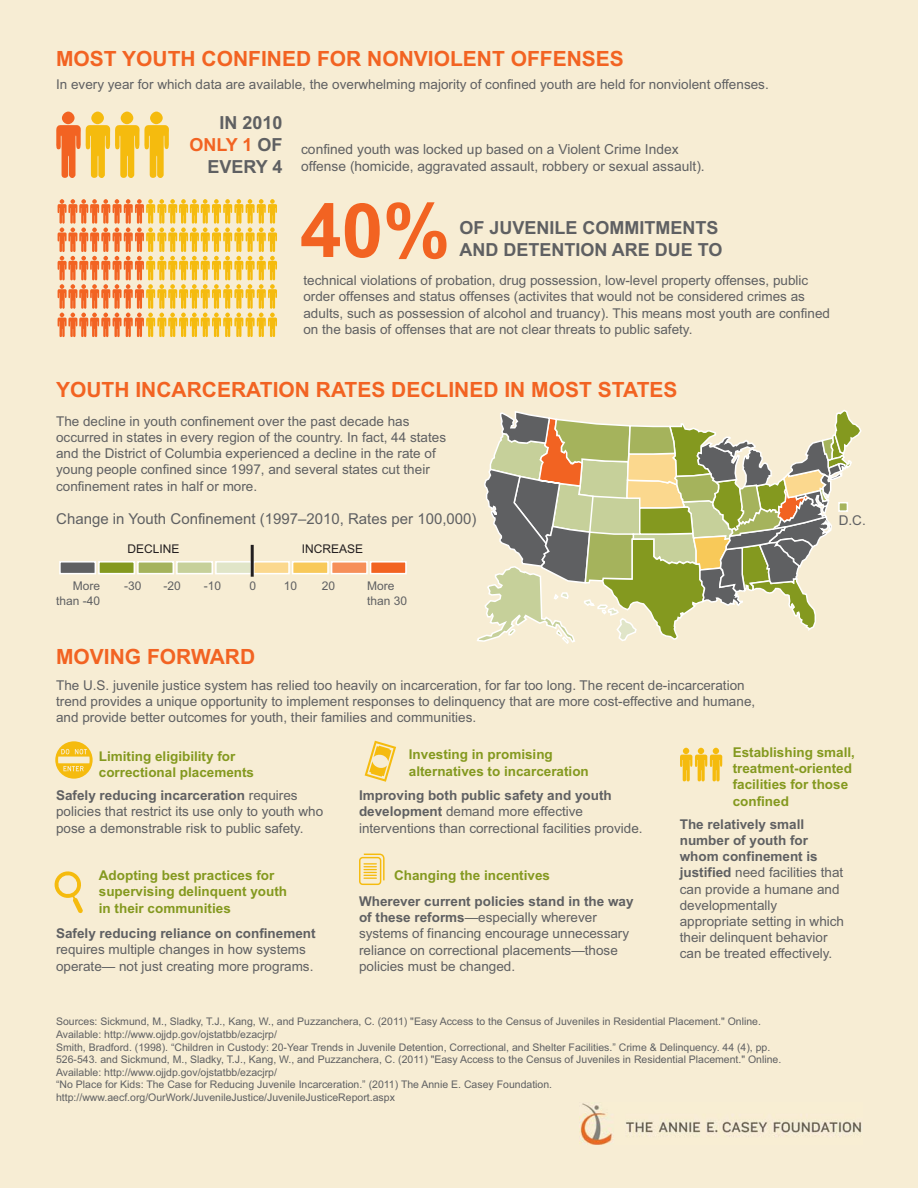
<style>
.page{position:relative;width:918px;height:1188px;background:#f7edd4}
.page>*{position:absolute;margin:0;border:0;box-sizing:border-box;transform-origin:0 0}
.t1{font:700 75px "Arial";color:#f26322}
.t2{font:700 21px "Arial";color:#f26322}
.t3{font:700 18px/21.6px "Arial";color:#5f6062;text-align:right}
.t4{font:15px "Arial";color:#5f6062}
.t5{font:13.8px/16.6px "Arial";color:#5f6062}
.t6{font:13.5px/16.2px "Arial";color:#5f6062}
.t7{font:700 13.5px/16.2px "Arial";color:#84991f}
.t8{font:12px/14.4px "Arial";color:#5f6062;text-align:right}
.t9{font:12px "Arial";color:#231f20}
.t10{font:10.5px/12.6px "Arial";color:#5f6062}
.s1{color:#f26322}
.s2{font-weight:700}
</style>
<div class="page">
<svg style="left:56px;top:112px;width:113px;height:66px"></svg>
<svg style="left:57px;top:199px;width:220px;height:138px"></svg>
<svg style="left:55px;top:741px;width:38px;height:38px"></svg>
<svg style="left:359px;top:854px;width:26px;height:31px"></svg>
<svg style="left:680px;top:748px;width:42px;height:33px"></svg>
<svg style="left:365px;top:741px;width:31px;height:41px"></svg>
<svg style="left:54px;top:871px;width:29px;height:42px"></svg>
<img style="left:579px;top:1103px;width:283px;height:42px">
<div style="left:216px;top:562px;width:35px;height:12px;background:#e0e5c8"></div>
<div style="left:215px;top:561px;width:37px;height:13px;border:2px solid #fff"></div>
<div style="left:177px;top:562px;width:35px;height:12px;background:#c6d09a"></div>
<div style="left:176px;top:561px;width:37px;height:13px;border:2px solid #fff"></div>
<div style="left:138px;top:562px;width:35px;height:12px;background:#a5b35c"></div>
<div style="left:137px;top:561px;width:37px;height:13px;border:2px solid #fff"></div>
<div style="left:99px;top:562px;width:35px;height:12px;background:#84991f"></div>
<div style="left:98px;top:561px;width:37px;height:13px;border:2px solid #fff"></div>
<div style="left:60px;top:562px;width:35px;height:12px;background:#5f6062"></div>
<div style="left:59px;top:561px;width:37px;height:13px;border:2px solid #fff"></div>
<div style="left:371px;top:562px;width:35px;height:12px;background:#f26322"></div>
<div style="left:370px;top:561px;width:37px;height:13px;border:2px solid #fff"></div>
<div style="left:332px;top:562px;width:35px;height:12px;background:#f68f59"></div>
<div style="left:331px;top:561px;width:37px;height:13px;border:2px solid #fff"></div>
<div style="left:293px;top:562px;width:35px;height:12px;background:#f8c959"></div>
<div style="left:292px;top:561px;width:37px;height:13px;border:2px solid #fff"></div>
<div style="left:254px;top:562px;width:35px;height:12px;background:#fbd88e"></div>
<div style="left:253px;top:561px;width:37px;height:13px;border:2px solid #fff"></div>
<hr style="left:251px;top:545px;width:3px;height:32px;background:#231f20">
<svg style="left:477px;top:410px;width:385px;height:234px"></svg>
<div style="left:839px;top:503px;width:8px;height:8px;background:#a5b35c"></div>
<div style="left:838px;top:502px;width:10px;height:10px;border:2px solid #fff"></div>
<p class="t2" style="left:56px;top:51px;width:569px">MOST YOUTH CONFINED FOR NONVIOLENT OFFENSES</p>
<p class="t6" style="left:56px;top:77px;width:714px">In every year for which data are available, the overwhelming majority of confined youth are held for nonviolent offenses.</p>
<p class="t3" style="left:219px;top:113px;width:65px">IN 2010</p>
<p class="t3" style="left:189px;top:136px;width:95px"><span class="s1">ONLY 1</span> OF<br>EVERY 4</p>
<p class="t5" style="left:301px;top:143px;width:405px">confined youth was locked up based on a Violent Crime Index offense (homicide, aggravated assault, robbery or sexual assault).</p>
<p class="t1" style="left:300px;top:203px;width:152px">40%</p>
<p class="t3" style="left:460px;top:219px;width:261px">OF JUVENILE COMMITMENTS</p>
<p class="t3" style="left:460px;top:240px;width:265px">AND DETENTION ARE DUE TO</p>
<p class="t6" style="left:303px;top:274px;width:528px">technical violations of probation, drug possession, low-level property offenses, public order offenses and status offenses (activites that would not be considered crimes as adults, such as possession of alcohol and truancy). This means most youth are confined on the basis of offenses that are not clear threats to public safety.</p>
<p class="t2" style="left:56px;top:382px;width:623px">YOUTH INCARCERATION RATES DECLINED IN MOST STATES</p>
<p class="t6" style="left:56px;top:414px;width:392px">The decline in youth confinement over the past decade has occurred in states in every region of the country. In fact, 44 states and the District of Columbia experienced a decline in the rate of young people confined since 1997, and several states cut their confinement rates in half or more.</p>
<p class="t4" style="left:56px;top:513px;width:422px">Change in Youth Confinement (1997–2010, Rates per 100,000)</p>
<p class="t9" style="left:127px;top:544px;width:54px">DECLINE</p>
<p class="t9" style="left:302px;top:544px;width:63px">INCREASE</p>
<p class="t8" style="left:124px;top:580px;width:19px">-30</p>
<p class="t8" style="left:367px;top:580px;width:29px">More</p>
<p class="t8" style="left:164px;top:580px;width:19px">-20</p>
<p class="t8" style="left:204px;top:580px;width:19px">-10</p>
<p class="t8" style="left:322px;top:580px;width:15px">20</p>
<p class="t8" style="left:250px;top:580px;width:8px">0</p>
<p class="t8" style="left:284px;top:580px;width:15px">10</p>
<p class="t8" style="left:56px;top:580px;width:46px">More than -40</p>
<p class="t8" style="left:367px;top:595px;width:42px">than 30</p>
<p class="t2" style="left:56px;top:649px;width:201px">MOVING FORWARD</p>
<p class="t6" style="left:56px;top:678px;width:701px">The U.S. juvenile justice system has relied too heavily on incarceration, for far too long. The recent de-incarceration trend provides a unique opportunity to implement responses to delinquency that are more cost-effective and humane, and provide better outcomes for youth, their families and communities.</p>
<p class="t6" style="left:839px;top:514px;width:29px">D.C.</p>
<p class="t7" style="left:99px;top:749px;width:157px">Limiting eligibility for correctional placements</p>
<p class="t7" style="left:409px;top:748px;width:182px">Investing in promising alternatives to incarceration</p>
<p class="t6" style="left:56px;top:789px;width:269px"><span class="s2">Safely reducing incarceration</span> requires policies that restrict its use only to youth who pose a demonstrable risk to public safety.</p>
<p class="t6" style="left:359px;top:789px;width:285px"><span class="s2">Improving both public safety and youth development</span> demand more effective interventions than correctional facilities provide.</p>
<p class="t7" style="left:99px;top:869px;width:190px">Adopting best practices for supervising delinquent youth in their communities</p>
<p class="t7" style="left:394px;top:869px;width:158px">Changing the incentives</p>
<p class="t6" style="left:359px;top:894px;width:276px"><span class="s2">Wherever current policies stand in the way of these reforms</span>—especially wherever systems of financing encourage unnecessary reliance on correctional placements—those policies must be changed.</p>
<p class="t6" style="left:56px;top:927px;width:261px"><span class="s2">Safely reducing reliance on confinement </span>requires multiple changes in how systems operate— not just creating more programs.</p>
<p class="t7" style="left:733px;top:746px;width:124px">Establishing small, treatment-oriented facilities for those confined</p>
<p class="t6" style="left:680px;top:817px;width:166px"><span class="s2">The relatively small number of youth for whom confinement is justified</span> need facilities that can provide a humane and developmentally appropriate setting in which their delinquent behavior can be treated effectively.</p>
<p class="t10" style="left:56px;top:1016px;width:727px">Sources: Sickmund, M., Sladky, T.J., Kang, W., and Puzzanchera, C. (2011) "Easy Access to the Census of Juveniles in Residential Placement." Online.<br>Available: http://www.ojjdp.gov/ojstatbb/ezacjrp/<br>Smith, Bradford. (1998). “Children in Custody: 20-Year Trends in Juvenile Detention, Correctional, and Shelter Facilities.” Crime &amp; Delinquency. 44 (4), pp.<br>526-543. and Sickmund, M., Sladky, T.J., Kang, W., and Puzzanchera, C. (2011) "Easy Access to the Census of Juveniles in Residential Placement." Online.<br>Available: http://www.ojjdp.gov/ojstatbb/ezacjrp/<br>“No Place for Kids: The Case for Reducing Juvenile Incarceration.” (2011) The Annie E. Casey Foundation. http://www.aecf.org/OurWork/JuvenileJustice/JuvenileJusticeReport.aspx</p>
</div>
